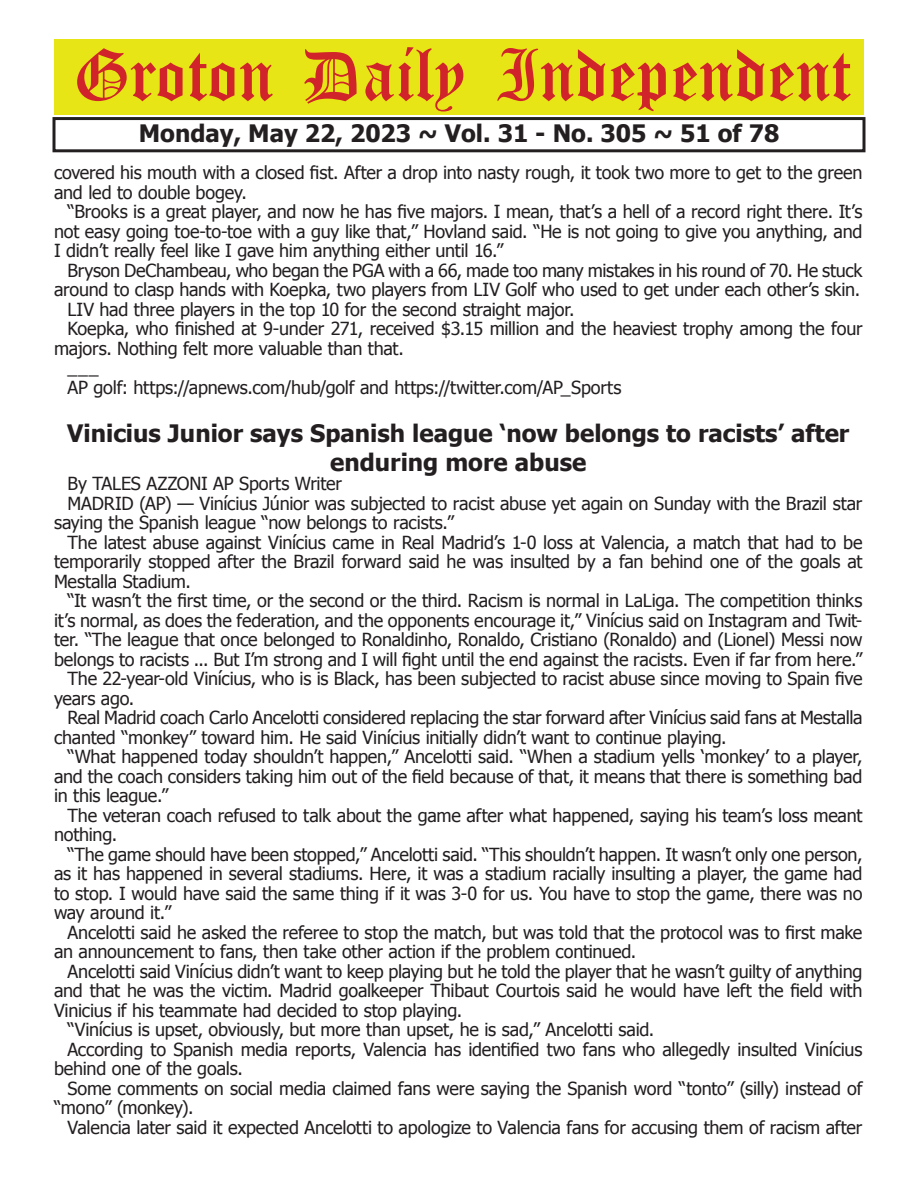
<style>
.page{position:relative;width:918px;height:1188px;background:#fff}
.page>*{position:absolute;margin:0;border:0;box-sizing:border-box;transform-origin:0 0}
.t1{font:54px "Old English Five";color:#d1232a}
.t2{font:700 24px/28.8px "Tahoma";color:#231f20;text-align:center}
.t3{font:18px/19.5px "Tahoma";letter-spacing:-.01em;color:#231f20}
</style>
<div class="page">
<div style="left:52px;top:117px;width:814px;height:35px;border:3px solid #231f20"></div>
<div style="left:54px;top:40px;width:810px;height:75px;background:#e7e515"></div>
<h1 class="t1" style="left:73px;top:50px;width:779px">Groton Daily Independent</h1>
<h2 class="t2" style="left:139px;top:117px;width:642px">Monday, May 22, 2023 ~ Vol. 31 - No. 305 ~ 51 of 78</h2>
<p class="t3" style="left:54px;top:162px;width:810px">covered his mouth with a closed fist. After a drop into nasty rough, it took two more to get to the green and led to double bogey.</p>
<p class="t3" style="left:54px;top:201px;width:810px;text-align:justify;text-indent:14px">“Brooks is a great player, and now he has five majors. I mean, that’s a hell of a record right there. It’s not easy going toe-to-toe with a guy like that,” Hovland said. “He is not going to give you anything, and I didn’t really feel like I gave him anything either until 16.”</p>
<p class="t3" style="left:68px;top:260px;width:796px">Bryson DeChambeau, who began the PGA with a 66, made too many mistakes in his round of 70. He stuck</p>
<p class="t3" style="left:54px;top:279px;width:808px">around to clasp hands with Koepka, two players from LIV Golf who used to get under each other’s skin.</p>
<p class="t3" style="left:68px;top:299px;width:509px">LIV had three players in the top 10 for the second straight major.</p>
<p class="t3" style="left:68px;top:318px;width:797px">Koepka, who finished at 9-under 271, received $3.15 million and the heaviest trophy among the four</p>
<p class="t3" style="left:54px;top:338px;width:351px">majors. Nothing felt more valuable than that.</p>
<p class="t3" style="left:68px;top:357px;width:33px">___</p>
<p class="t3" style="left:68px;top:377px;width:555px">AP golf: https://apnews.com/hub/golf and https://twitter.com/AP_Sports</p>
<h2 class="t2" style="left:67px;top:418px;width:784px">Vinicius Junior says Spanish league ‘now belongs to racists’ after enduring more abuse</h2>
<p class="t3" style="left:68px;top:473px;width:276px">By TALES AZZONI AP Sports Writer</p>
<p class="t3" style="left:68px;top:493px;width:796px">MADRID (AP) — Vinícius Júnior was subjected to racist abuse yet again on Sunday with the Brazil star</p>
<p class="t3" style="left:54px;top:512px;width:401px">saying the Spanish league “now belongs to racists.”</p>
<p class="t3" style="left:68px;top:532px;width:797px">The latest abuse against Vinícius came in Real Madrid’s 1-0 loss at Valencia, a match that had to be</p>
<p class="t3" style="left:54px;top:551px;width:810px">temporarily stopped after the Brazil forward said he was insulted by a fan behind one of the goals at</p>
<p class="t3" style="left:54px;top:571px;width:138px">Mestalla Stadium.</p>
<p class="t3" style="left:68px;top:590px;width:796px">“It wasn’t the first time, or the second or the third. Racism is normal in LaLiga. The competition thinks</p>
<p class="t3" style="left:54px;top:610px;width:810px">it’s normal, as does the federation, and the opponents encourage it,” Vinícius said on Instagram and Twit-</p>
<p class="t3" style="left:54px;top:629px;width:810px">ter. “The league that once belonged to Ronaldinho, Ronaldo, Cristiano (Ronaldo) and (Lionel) Messi now</p>
<p class="t3" style="left:54px;top:649px;width:810px">belongs to racists ... But I’m strong and I will fight until the end against the racists. Even if far from here.”</p>
<p class="t3" style="left:68px;top:668px;width:796px">The 22-year-old Vinícius, who is is Black, has been subjected to racist abuse since moving to Spain five</p>
<p class="t3" style="left:54px;top:688px;width:82px">years ago.</p>
<p class="t3" style="left:68px;top:707px;width:796px">Real Madrid coach Carlo Ancelotti considered replacing the star forward after Vinícius said fans at Mestalla</p>
<p class="t3" style="left:54px;top:727px;width:674px">chanted “monkey” toward him. He said Vinícius initially didn’t want to continue playing.</p>
<p class="t3" style="left:68px;top:746px;width:797px">“What happened today shouldn’t happen,” Ancelotti said. “When a stadium yells ‘monkey’ to a player,</p>
<p class="t3" style="left:54px;top:766px;width:810px">and the coach considers taking him out of the field because of that, it means that there is something bad</p>
<p class="t3" style="left:54px;top:785px;width:116px">in this league.”</p>
<p class="t3" style="left:68px;top:805px;width:796px">The veteran coach refused to talk about the game after what happened, saying his team’s loss meant</p>
<p class="t3" style="left:54px;top:824px;width:65px">nothing.</p>
<p class="t3" style="left:68px;top:844px;width:797px">“The game should have been stopped,” Ancelotti said. “This shouldn’t happen. It wasn’t only one person,</p>
<p class="t3" style="left:54px;top:863px;width:810px">as it has happened in several stadiums. Here, it was a stadium racially insulting a player, the game had</p>
<p class="t3" style="left:54px;top:883px;width:810px">to stop. I would have said the same thing if it was 3-0 for us. You have to stop the game, there was no</p>
<p class="t3" style="left:54px;top:902px;width:119px">way around it.”</p>
<p class="t3" style="left:68px;top:922px;width:796px">Ancelotti said he asked the referee to stop the match, but was told that the protocol was to first make</p>
<p class="t3" style="left:54px;top:941px;width:584px">an announcement to fans, then take other action if the problem continued.</p>
<p class="t3" style="left:68px;top:961px;width:796px">Ancelotti said Vinícius didn’t want to keep playing but he told the player that he wasn’t guilty of anything</p>
<p class="t3" style="left:54px;top:980px;width:810px">and that he was the victim. Madrid goalkeeper Thibaut Courtois said he would have left the field with</p>
<p class="t3" style="left:54px;top:1000px;width:410px">Vinicius if his teammate had decided to stop playing.</p>
<p class="t3" style="left:68px;top:1019px;width:588px">“Vinícius is upset, obviously, but more than upset, he is sad,” Ancelotti said.</p>
<p class="t3" style="left:68px;top:1039px;width:797px">According to Spanish media reports, Valencia has identified two fans who allegedly insulted Vinícius</p>
<p class="t3" style="left:54px;top:1058px;width:190px">behind one of the goals.</p>
<p class="t3" style="left:68px;top:1078px;width:797px">Some comments on social media claimed fans were saying the Spanish word “tonto” (silly) instead of</p>
<p class="t3" style="left:54px;top:1097px;width:141px">“mono” (monkey).</p>
<p class="t3" style="left:68px;top:1117px;width:796px">Valencia later said it expected Ancelotti to apologize to Valencia fans for accusing them of racism after</p>
</div>
